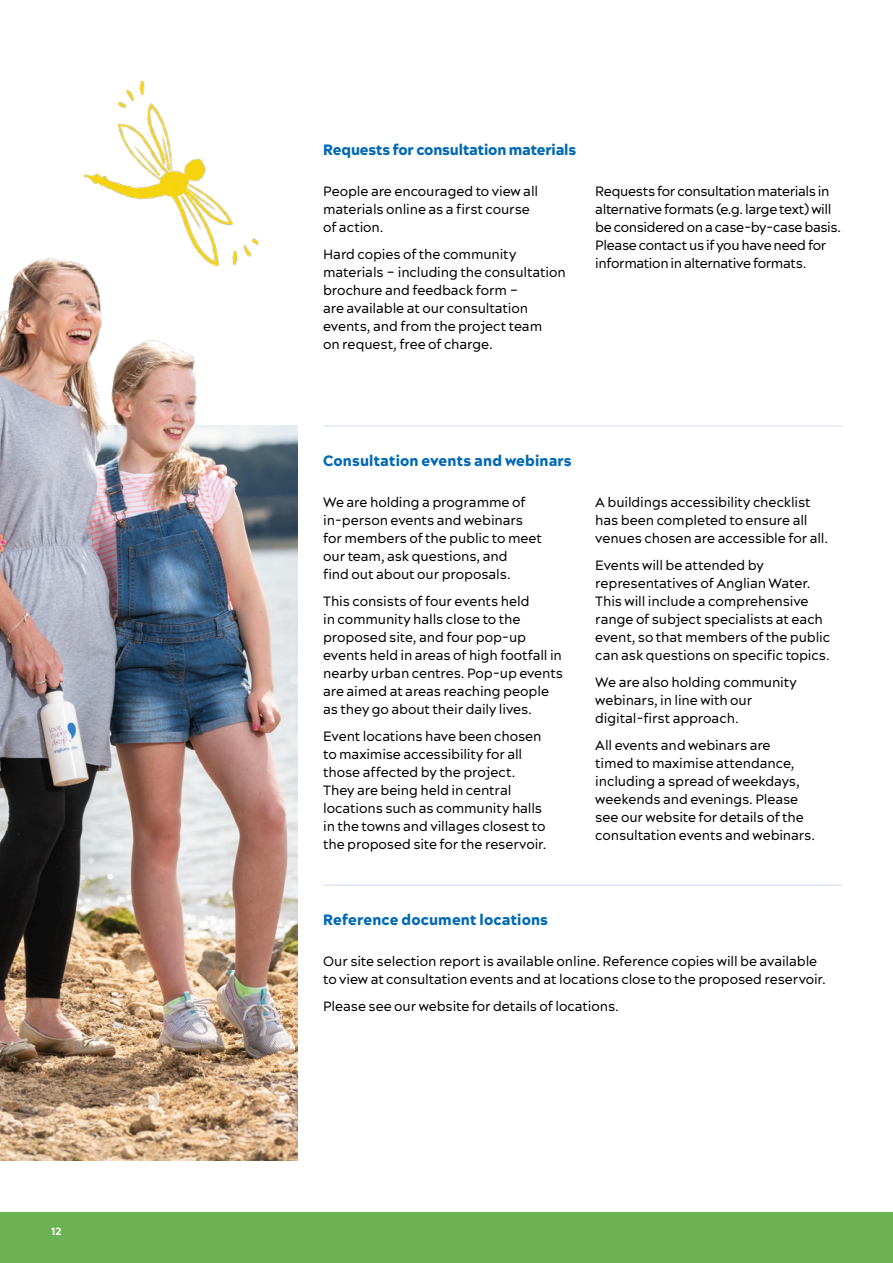
<style>
.page{position:relative;width:893px;height:1263px;background:#fff}
.page>*{position:absolute;margin:0;border:0;box-sizing:border-box;transform-origin:0 0}
.t1{font:900 15px "Acherus Grotesque";letter-spacing:.005em;color:#0069b4}
.t2{font:900 15px "Acherus Grotesque";letter-spacing:-.015em;color:#0069b4}
.t3{font:13.5px/18px "Acherus Grotesque";letter-spacing:-.01em;color:#000}
.t4{font:13.5px/18px "Acherus Grotesque";letter-spacing:-.03em;color:#000}
.t5{font:800 10.5px "Acherus Grotesque";color:#fff}
</style>
<div class="page">
<div style="left:0;top:1212px;width:893px;height:51px;background:#6cb154"></div>
<img style="left:0;top:258px;width:298px;height:903px">
<hr style="left:323px;top:425px;width:519px;height:2px;background:#dee6f6">
<hr style="left:323px;top:884px;width:519px;height:2px;background:#dee6f6">
<img style="left:77px;top:80px;width:195px;height:189px">
<hr style="left:892px;top:425px;width:1px;height:736px;background:#fff9e3">
<p class="t5" style="left:51px;top:1225px;width:12px">12</p>
<p class="t2" style="left:323px;top:140px;width:255px">Requests for consultation materials</p>
<p class="t3" style="left:323px;top:182px;width:217px">People are encouraged to view all materials online as a first course of action.</p>
<p class="t3" style="left:323px;top:245px;width:244px">Hard copies of the community materials – including the consultation brochure and feedback form –<br>are available at our consultation events, and from the project team<br>on request, free of charge.</p>
<p class="t4" style="left:595px;top:182px;width:247px">Requests for consultation materials in alternative formats (e.g. large text) will be considered on a case-by-case basis.<br>Please contact us if you have need for information in alternative formats.</p>
<p class="t1" style="left:323px;top:451px;width:250px">Consultation events and webinars</p>
<p class="t3" style="left:323px;top:493px;width:220px">We are holding a programme of in-person events and webinars for members of the public to meet our team, ask questions, and<br>find out about our proposals.</p>
<p class="t3" style="left:323px;top:592px;width:241px">This consists of four events held<br>in community halls close to the proposed site, and four pop-up events held in areas of high footfall in nearby urban centres. Pop-up events are aimed at areas reaching people as they go about their daily lives.</p>
<p class="t3" style="left:323px;top:727px;width:225px">Event locations have been chosen to maximise accessibility for all those affected by the project.<br>They are being held in central locations such as community halls in the towns and villages closest to the proposed site for the reservoir.</p>
<p class="t3" style="left:595px;top:493px;width:234px">A buildings accessibility checklist has been completed to ensure all venues chosen are accessible for all.</p>
<p class="t3" style="left:595px;top:556px;width:236px">Events will be attended by representatives of Anglian Water.<br>This will include a comprehensive range of subject specialists at each event, so that members of the public can ask questions on specific topics.</p>
<p class="t3" style="left:595px;top:673px;width:203px">We are also holding community webinars, in line with our digital-first approach.</p>
<p class="t3" style="left:595px;top:736px;width:221px">All events and webinars are<br>timed to maximise attendance, including a spread of weekdays, weekends and evenings. Please see our website for details of the consultation events and webinars.</p>
<p class="t1" style="left:323px;top:910px;width:226px">Reference document locations</p>
<p class="t3" style="left:323px;top:952px;width:504px">Our site selection report is available online. Reference copies will be available to view at consultation events and at locations close to the proposed reservoir.</p>
<p class="t3" style="left:323px;top:997px;width:297px">Please see our website for details of locations.</p>
</div>
